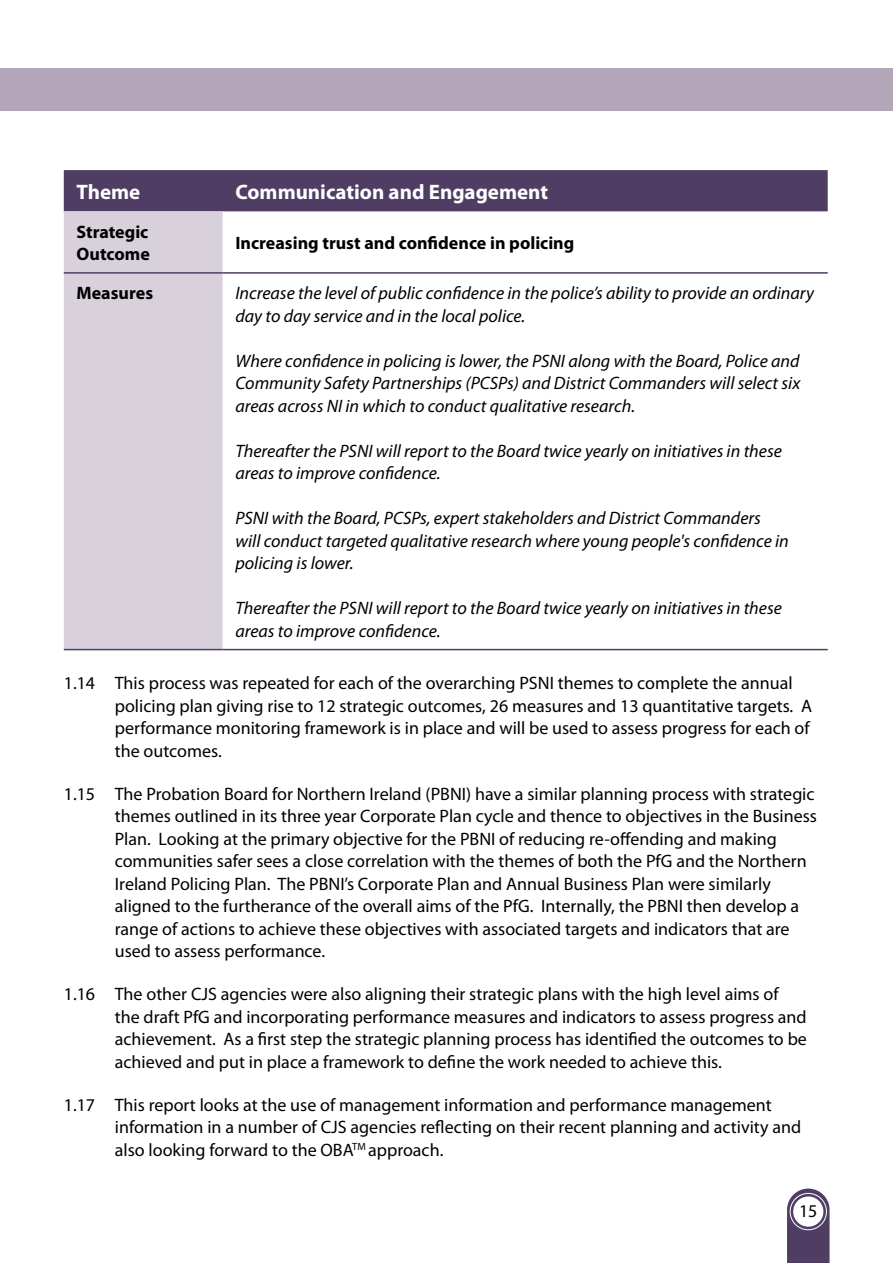
<style>
.page{position:relative;width:893px;height:1263px;background:#fff}
.page>*{position:absolute;margin:0;border:0;box-sizing:border-box;transform-origin:0 0}
._1_0_Body_Text{font:700 21px "Myriad Pro";color:#fff}
.t1{font:18px/22.5px "Myriad Pro";color:#000}
._1_0_Body_Text-2{font:italic 18px/22.5px "Myriad Pro";color:#000}
._1_0_Body_Text-3{font:700 18px/22.5px "Myriad Pro";color:#000}
</style>
<div class="page">
<div style="left:0;top:68px;width:893px;height:43px;background:#b3a6b9"></div>
<svg style="left:787px;top:1188px;width:42px;height:75px;background:#655477"></svg>
<div style="left:790px;top:1193px;width:37px;height:37px;border:1px solid #fff;border-radius:50%"></div>
<div style="left:793px;top:1196px;width:30px;height:31px;background:#fff;border-radius:50%"></div>
<div style="left:64px;top:170px;width:764px;height:41px;background:#503d64"></div>
<div style="left:64px;top:211px;width:159px;height:438px;background:#d8d1dc"></div>
<hr style="left:64px;top:272px;width:159px;height:2px;background:#503d64">
<hr style="left:64px;top:649px;width:159px;height:1px;background:#503d64">
<hr style="left:223px;top:272px;width:605px;height:2px;background:#503d64">
<hr style="left:223px;top:649px;width:605px;height:1px;background:#503d64">
<p class="_1_0_Body_Text" style="left:77px;top:178px;width:65px">Theme</p>
<p class="_1_0_Body_Text" style="left:235px;top:178px;width:314px">Communication and Engagement</p>
<p class="_1_0_Body_Text-3" style="left:77px;top:220px;width:75px">Strategic<br>Outcome</p>
<p class="_1_0_Body_Text-3" style="left:235px;top:231px;width:340px">Increasing trust and confidence in policing</p>
<p class="_1_0_Body_Text-3" style="left:77px;top:281px;width:78px">Measures</p>
<p class="_1_0_Body_Text-2" style="left:235px;top:282px;width:580px">Increase the level of public confidence in the police’s ability to provide an ordinary day to day service and in the local police.</p>
<p class="_1_0_Body_Text-2" style="left:235px;top:349px;width:566px;text-align:justify">Where confidence in policing is lower, the PSNI along with the Board, Police and Community Safety Partnerships (PCSPs) and District Commanders will select six areas across NI in which to conduct qualitative research.</p>
<p class="_1_0_Body_Text-2" style="left:235px;top:439px;width:548px">Thereafter the PSNI will report to the Board twice yearly on initiatives in these areas to improve confidence.</p>
<p class="_1_0_Body_Text-2" style="left:235px;top:507px;width:555px">PSNI with the Board, PCSPs, expert stakeholders and District Commanders will conduct targeted qualitative research where young people's confidence in policing is lower.</p>
<p class="_1_0_Body_Text-2" style="left:235px;top:597px;width:548px">Thereafter the PSNI will report to the Board twice yearly on initiatives in these areas to improve confidence.</p>
<p class="t1" style="left:115px;top:672px;width:699px;text-indent:-51px">1.14 This process was repeated for each of the overarching PSNI themes to complete the annual policing plan giving rise to 12 strategic outcomes, 26 measures and 13 quantitative targets. A performance monitoring framework is in place and will be used to assess progress for each of the outcomes.</p>
<p class="t1" style="left:115px;top:782px;width:704px;text-indent:-51px">1.15 The Probation Board for Northern Ireland (PBNI) have a similar planning process with strategic themes outlined in its three year Corporate Plan cycle and thence to objectives in the Business Plan. Looking at the primary objective for the PBNI of reducing re-offending and making communities safer sees a close correlation with the themes of both the PfG and the Northern Ireland Policing Plan. The PBNI’s Corporate Plan and Annual Business Plan were similarly aligned to the furtherance of the overall aims of the PfG. Internally, the PBNI then develop a range of actions to achieve these objectives with associated targets and indicators that are used to assess performance.</p>
<p class="t1" style="left:115px;top:983px;width:694px;text-indent:-51px">1.16 The other CJS agencies were also aligning their strategic plans with the high level aims of the draft PfG and incorporating performance measures and indicators to assess progress and achievement. As a first step the strategic planning process has identified the outcomes to be achieved and put in place a framework to define the work needed to achieve this.</p>
<p class="t1" style="left:115px;top:1093px;width:688px;text-indent:-51px">1.17 This report looks at the use of management information and performance management information in a number of CJS agencies reflecting on their recent planning and activity and also looking forward to the OBA<sup>TM</sup> approach.</p>
<p class="t1" style="left:799px;top:1199px;width:20px">15</p>
</div>
